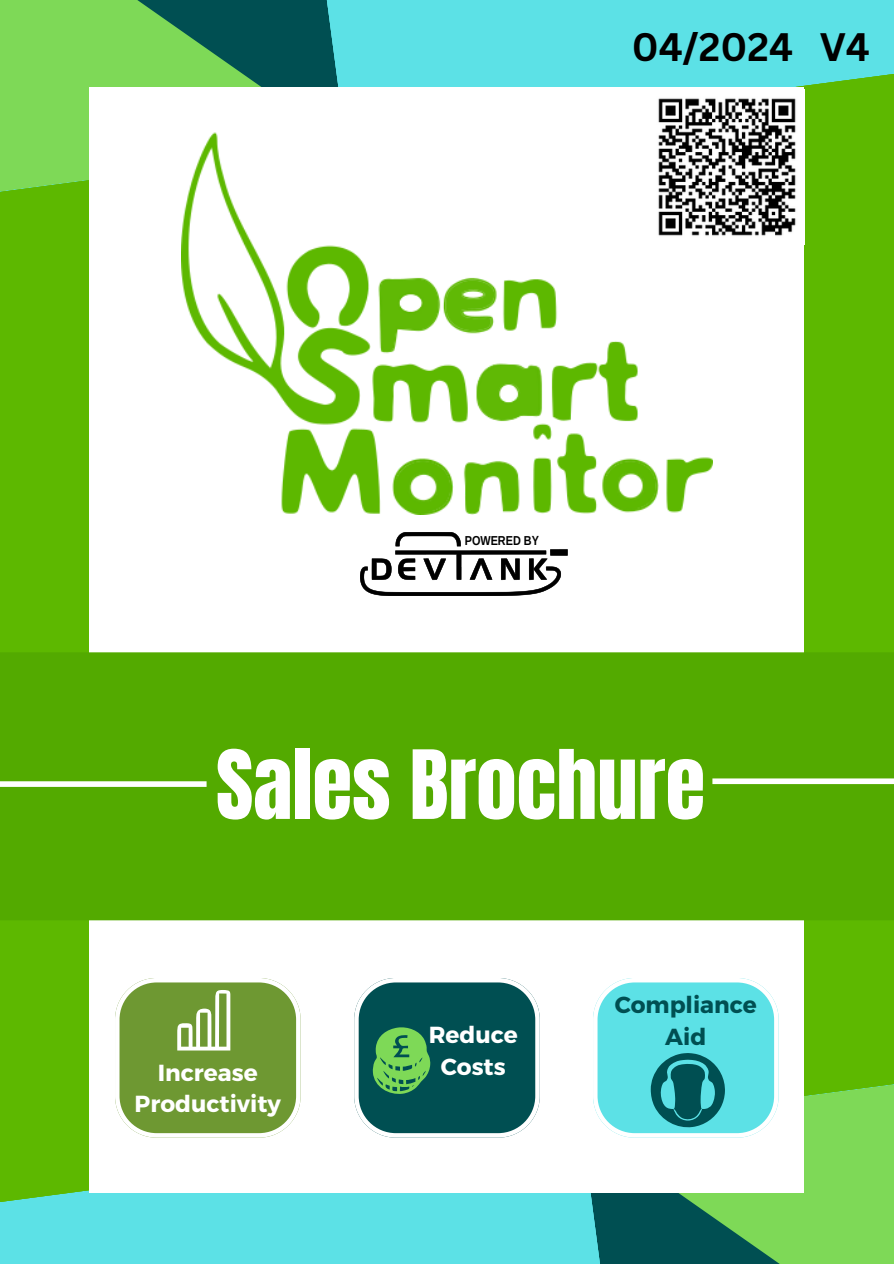
<style>
.page{position:relative;width:894px;height:1264px;background:#fff}
.page>*{position:absolute;margin:0;border:0;box-sizing:border-box;transform-origin:0 0}
.t1{font:81px "Anton";color:#fff}
.t2{font:700 38.7px "Canva Sans";color:#000}
.t3{font:700 23.25px/31.8px "Montserrat";color:#fff;text-align:center}
.t4{font:700 23.25px/31.8px "Montserrat";color:#004f52;text-align:center}
.t5{font:700 12.9px "Liberation Sans";color:#000;scale:.84 1}
</style>
<div class="page">
<div style="left:0;top:0;width:893px;height:1263px;background:#5db800"></div>
<div style="left:0;top:1190px;width:581px;height:73px;background:#5ce1e6"></div>
<svg style="left:346px;top:0;width:547px;height:221px;fill:#5ce1e6"></svg>
<div style="left:794px;top:1084px;width:99px;height:179px;background:#7ed957"></div>
<svg style="left:0;top:0;width:346px;height:192px;background:#57b058"></svg>
<div style="left:89px;top:87px;width:715px;height:1105px;background:#fff"></div>
<img style="left:658px;top:98px;width:138px;height:138px">
<img style="left:181px;top:106px;width:531px;height:408px">
<svg style="left:360px;top:532px;width:207px;height:64px"></svg>
<svg style="left:115px;top:978px;width:185px;height:159px;background:#87a955"></svg>
<svg style="left:354px;top:978px;width:185px;height:159px;background:#2d7369"></svg>
<svg style="left:581px;top:978px;width:213px;height:285px"></svg>
<div style="left:0;top:652px;width:893px;height:268px;background:#53aa00"></div>
<div style="left:0;top:781px;width:206px;height:6px;background:#fff"></div>
<div style="left:712px;top:778px;width:181px;height:6px;background:#fff"></div>
<p class="t2" style="left:631px;top:19px;width:163px">04/2024</p>
<p class="t2" style="left:819px;top:19px;width:52px">V4</p>
<p class="t5" style="left:464px;top:533px;width:90px">POWERED BY</p>
<p class="t1" style="left:216px;top:726px;width:490px">Sales Brochure</p>
<p class="t3" style="left:135px;top:1055px;width:148px">Increase<br>Productivity</p>
<p class="t3" style="left:428px;top:1017px;width:91px">Reduce<br>Costs</p>
<p class="t4" style="left:614px;top:987px;width:144px">Compliance<br>Aid</p>
</div>
